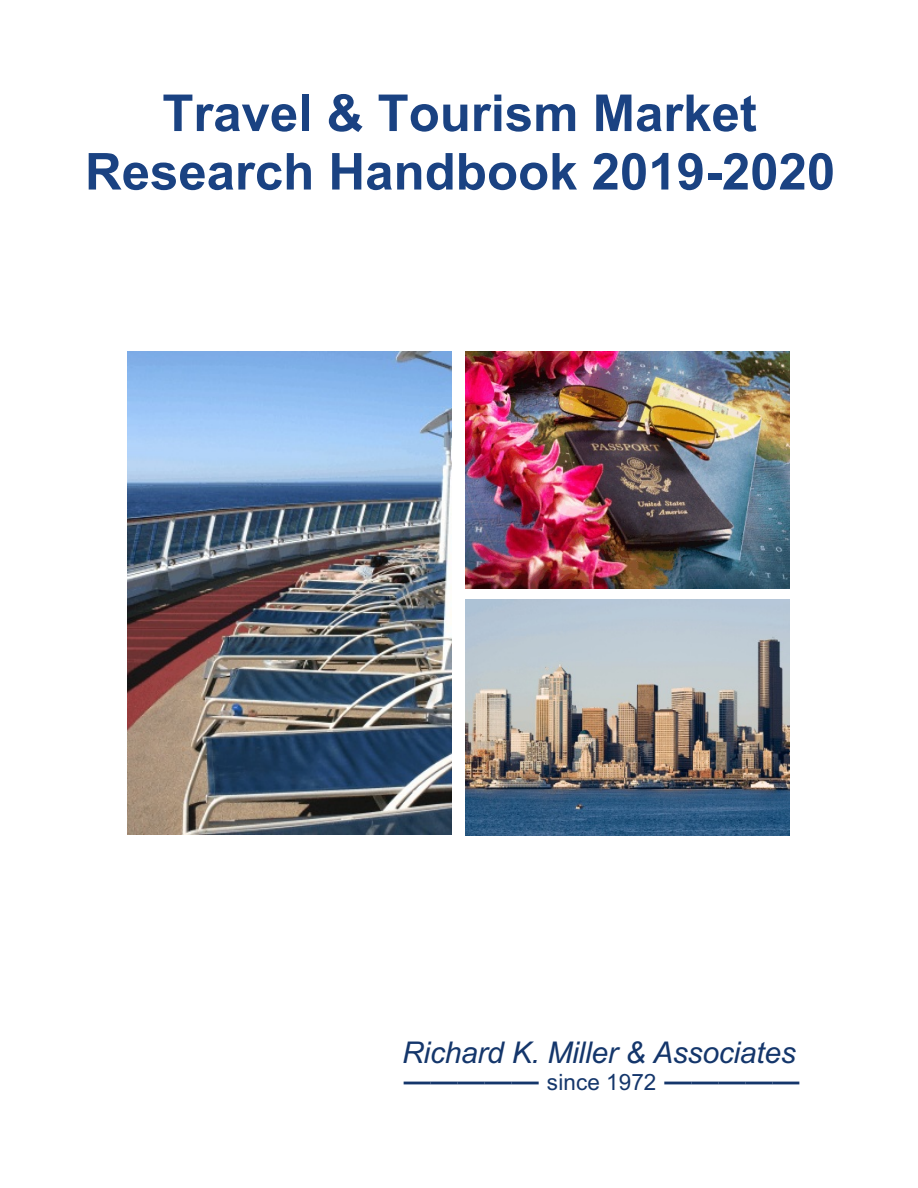
<style>
.page{position:relative;width:918px;height:1188px;background:#fff}
.page>*{position:absolute;margin:0;border:0;box-sizing:border-box;transform-origin:0 0}
.t1{font:700 51px/58.5px "Arial";color:#1a4282;text-align:center}
.t2{font:italic 30px "Arial";letter-spacing:-.01em;color:#14366b}
.t3{font:700 27px "Arial";color:#14366b}
.s1{font-weight:400;font-size:22.5px}
</style>
<div class="page">
<img style="left:128px;top:351px;width:324px;height:483px">
<img style="left:465px;top:599px;width:324px;height:237px">
<img style="left:465px;top:351px;width:324px;height:237px">
<p class="t1" style="left:85px;top:89px;width:752px">Travel &amp; Tourism Market<br>Research Handbook 2019-2020</p>
<p class="t2" style="left:402px;top:1041px;width:395px">Richard K. Miller &amp; Associates</p>
<p class="t3" style="left:404px;top:1070px;width:397px">————— <span class="s1">since 1972</span> —————</p>
</div>
